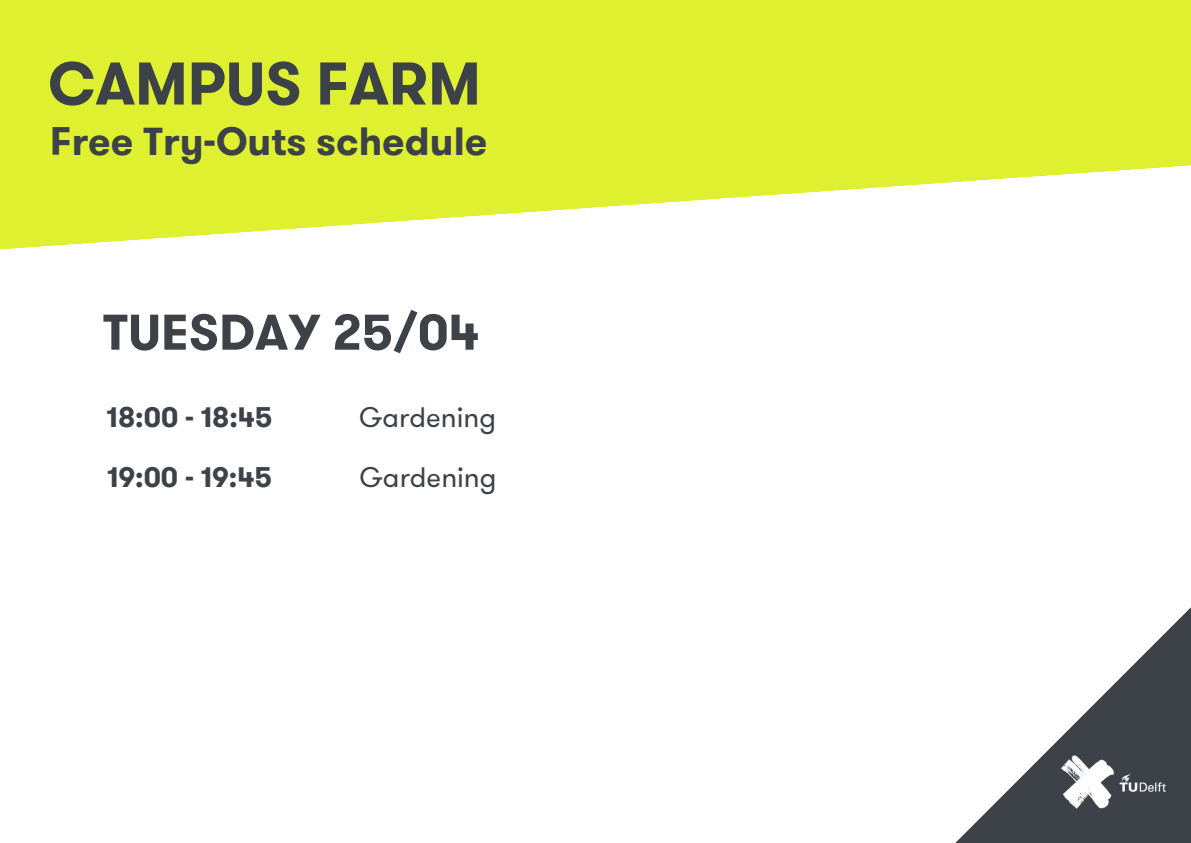
<style>
.page{position:relative;width:1191px;height:843px;background:#fff}
.page>*{position:absolute;margin:0;border:0;box-sizing:border-box;transform-origin:0 0}
.t1{font:700 60px "GT Walsheim";color:#3c4247}
.t2{font:700 50px "GT Walsheim";color:#3c4247}
.t3{font:700 39.3px "GT Walsheim";color:#3c4247}
.t4{font:700 28px "GT Walsheim";color:#3c4247}
.t5{font:28px "GT Walsheim";color:#3c4247}
</style>
<div class="page">
<svg style="left:0;top:0;width:1190px;height:250px;fill:#def02f"></svg>
<svg style="left:956px;top:608px;width:234px;height:234px"></svg>
<img style="left:1021px;top:719px;width:169px;height:123px">
<h1 class="t1" style="left:48px;top:41px;width:434px">CAMPUS FARM</h1>
<h3 class="t3" style="left:50px;top:113px;width:439px">Free Try-Outs schedule</h3>
<h2 class="t2" style="left:103px;top:297px;width:378px">TUESDAY 25/04</h2>
<p class="t4" style="left:107px;top:397px;width:167px">18:00 - 18:45</p>
<p class="t5" style="left:359px;top:397px;width:138px">Gardening</p>
<p class="t4" style="left:107px;top:457px;width:167px">19:00 - 19:45</p>
<p class="t5" style="left:359px;top:457px;width:138px">Gardening</p>
</div>
